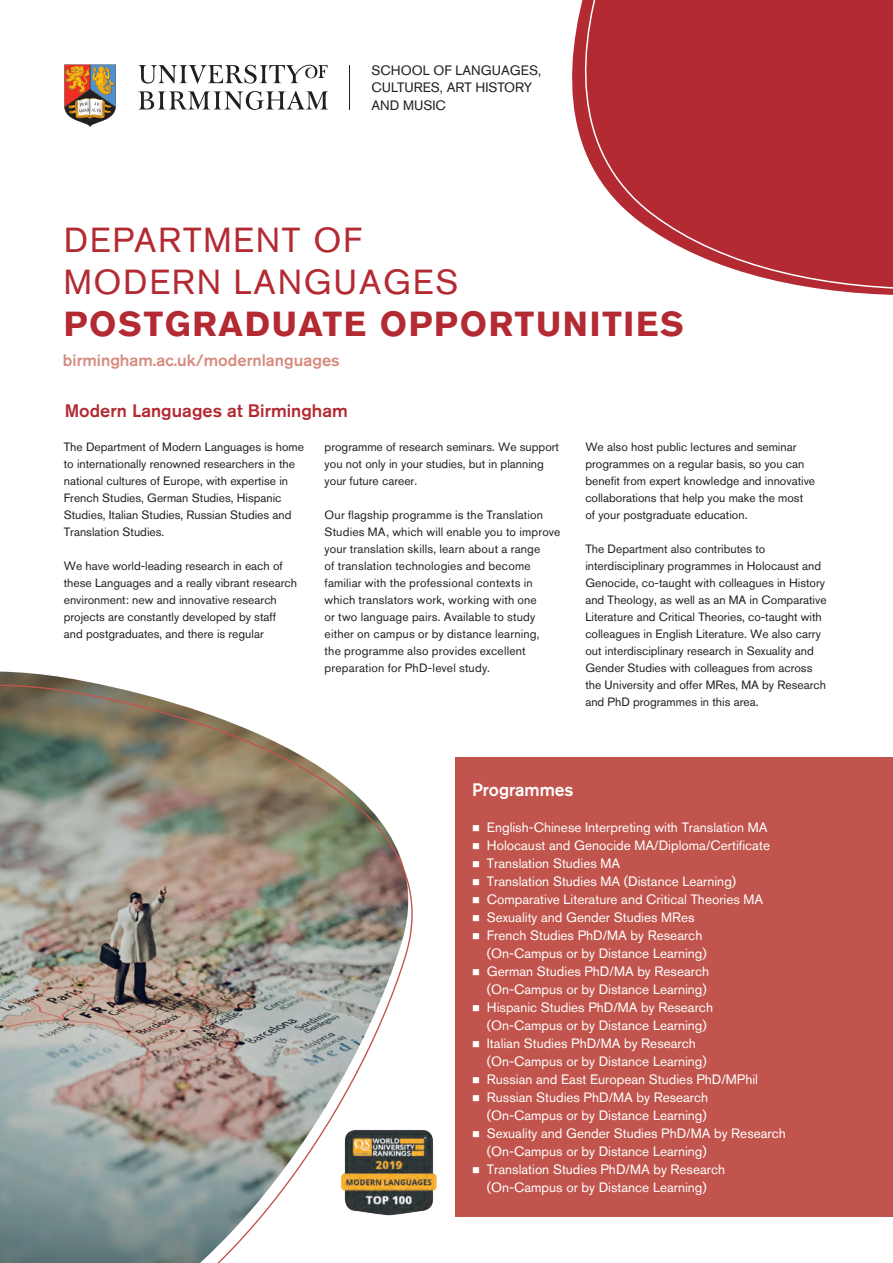
<style>
.page{position:relative;width:893px;height:1263px;background:#fff}
.page>*{position:absolute;margin:0;border:0;box-sizing:border-box;transform-origin:0 0}
.t1{font:34.5px/42px "Akzidenz Grotesk BQ";letter-spacing:.05em;color:#b32a33}
.t2{font:500 18px "Akzidenz Grotesk BQ";color:#b32a33}
.t3{font:500 18px "Akzidenz Grotesk BQ";color:#fff;scale:.96 1}
.t4{font:500 16.5px "Akzidenz Grotesk BQ";color:#d68c7f}
.t5{font:13.5px/18px "Akzidenz Grotesk BQ";color:#fff}
.t6{font:13.5px/17.1px "Akzidenz Grotesk BQ";color:#231f20}
.t7{font:12px/17px "Akzidenz Grotesk BQ";color:#231f20}
.s1{font-weight:700}
</style>
<div class="page">
<div style="left:455px;top:757px;width:438px;height:459px;background:#c1554d"></div>
<hr style="left:349px;top:65px;width:1px;height:44px;background:#231f20">
<svg style="left:138px;top:65px;width:190px;height:19px"></svg>
<svg style="left:138px;top:91px;width:190px;height:19px"></svg>
<svg style="left:64px;top:64px;width:52px;height:63px"></svg>
<svg style="left:572px;top:0;width:321px;height:295px;background:#be4b52"></svg>
<img style="left:0;top:671px;width:460px;height:592px">
<h1 class="t6" style="left:371px;top:62px;width:171px">SCHOOL OF LANGUAGES,<br>CULTURES, ART HISTORY<br>AND MUSIC</h1>
<h1 class="t1" style="left:64px;top:219px;width:621px">DEPARTMENT OF<br>MODERN LANGUAGES<br><span class="s1">POSTGRADUATE OPPORTUNITIES</span></h1>
<h1 class="t4" style="left:63px;top:350px;width:278px">birmingham.ac.uk/modernlanguages</h1>
<p class="t2" style="left:65px;top:399px;width:285px">Modern Languages at Birmingham</p>
<p class="t7" style="left:64px;top:438px;width:242px">The Department of Modern Languages is home</p>
<p class="t7" style="left:325px;top:438px;width:236px">programme of research seminars. We support</p>
<p class="t7" style="left:585px;top:438px;width:213px">We also host public lectures and seminar</p>
<p class="t7" style="left:64px;top:455px;width:233px">to internationally renowned researchers in the</p>
<p class="t7" style="left:325px;top:455px;width:221px">you not only in your studies, but in planning</p>
<p class="t7" style="left:585px;top:455px;width:221px">programmes on a regular basis, so you can</p>
<p class="t7" style="left:64px;top:472px;width:226px">national cultures of Europe, with expertise in</p>
<p class="t7" style="left:325px;top:472px;width:94px">your future career.</p>
<p class="t7" style="left:585px;top:472px;width:231px">beneft from expert knowledge and innovative</p>
<p class="t7" style="left:64px;top:489px;width:219px">French Studies, German Studies, Hispanic</p>
<p class="t7" style="left:585px;top:489px;width:219px">collaborations that help you make the most</p>
<p class="t7" style="left:64px;top:506px;width:229px">Studies, Italian Studies, Russian Studies and</p>
<p class="t7" style="left:325px;top:506px;width:220px">Our fagship programme is the Translation</p>
<p class="t7" style="left:585px;top:506px;width:164px">of your postgraduate education.</p>
<p class="t7" style="left:64px;top:523px;width:102px">Translation Studies.</p>
<p class="t7" style="left:325px;top:523px;width:237px">Studies MA, which will enable you to improve your translation skills, learn about a range</p>
<p class="t7" style="left:585px;top:540px;width:182px">The Department also contributes to</p>
<p class="t7" style="left:64px;top:557px;width:220px">We have world-leading research in each of</p>
<p class="t7" style="left:325px;top:557px;width:208px">of translation technologies and become</p>
<p class="t7" style="left:585px;top:557px;width:237px">interdisciplinary programmes in Holocaust and</p>
<p class="t7" style="left:64px;top:574px;width:235px">these Languages and a really vibrant research</p>
<p class="t7" style="left:325px;top:574px;width:210px">familiar with the professional contexts in</p>
<p class="t7" style="left:585px;top:574px;width:241px">Genocide, co-taught with colleagues in History</p>
<p class="t7" style="left:64px;top:591px;width:215px">environment: new and innovative research</p>
<p class="t7" style="left:325px;top:591px;width:214px">which translators work, working with one</p>
<p class="t7" style="left:585px;top:591px;width:243px">and Theology, as well as an MA in Comparative</p>
<p class="t7" style="left:64px;top:608px;width:214px">projects are constantly developed by staff</p>
<p class="t7" style="left:325px;top:608px;width:212px">or two language pairs. Available to study</p>
<p class="t7" style="left:585px;top:608px;width:238px">Literature and Critical Theories, co-taught with</p>
<p class="t7" style="left:64px;top:625px;width:202px">and postgraduates, and there is regular</p>
<p class="t7" style="left:325px;top:625px;width:217px">either on campus or by distance learning,</p>
<p class="t7" style="left:585px;top:625px;width:237px">colleagues in English Literature. We also carry</p>
<p class="t7" style="left:325px;top:642px;width:203px">the programme also provides excellent</p>
<p class="t7" style="left:585px;top:642px;width:230px">out interdisciplinary research in Sexuality and</p>
<p class="t7" style="left:325px;top:659px;width:167px">preparation for PhD-level study.</p>
<p class="t7" style="left:585px;top:659px;width:242px">Gender Studies with colleagues from across the University and offer MRes, MA by Research and PhD programmes in this area.</p>
<p class="t3" style="left:472px;top:778px;width:107px">Programmes</p>
<p class="t5" style="left:472px;top:818px;width:297px">■ English-Chinese Interpreting with Translation MA</p>
<p class="t5" style="left:472px;top:836px;width:300px">■ Holocaust and Genocide MA/Diploma/Certifcate</p>
<p class="t5" style="left:472px;top:854px;width:150px">■ Translation Studies MA</p>
<p class="t5" style="left:472px;top:872px;width:266px">■ Translation Studies MA (Distance Learning)</p>
<p class="t5" style="left:472px;top:890px;width:293px">■ Comparative Literature and Critical Theories MA</p>
<p class="t5" style="left:472px;top:908px;width:224px">■ Sexuality and Gender Studies MRes</p>
<p class="t5" style="left:487px;top:926px;width:221px;text-indent:-15px">■ French Studies PhD/MA by Research (On-Campus or by Distance Learning)</p>
<p class="t5" style="left:472px;top:962px;width:239px;text-align:right">■ German Studies PhD/MA by Research (On-Campus or by Distance Learning)</p>
<p class="t5" style="left:487px;top:998px;width:228px;text-indent:-15px">■ Hispanic Studies PhD/MA by Research (On-Campus or by Distance Learning)</p>
<p class="t5" style="left:487px;top:1034px;width:221px;text-indent:-15px">■ Italian Studies PhD/MA by Research (On-Campus or by Distance Learning)</p>
<p class="t5" style="left:472px;top:1070px;width:288px">■ Russian and East European Studies PhD/MPhil</p>
<p class="t5" style="left:472px;top:1088px;width:238px;text-align:right">■ Russian Studies PhD/MA by Research (On-Campus or by Distance Learning)</p>
<p class="t5" style="left:487px;top:1124px;width:300px;text-indent:-15px">■ Sexuality and Gender Studies PhD/MA by Research (On-Campus or by Distance Learning)</p>
<p class="t5" style="left:472px;top:1160px;width:255px;text-align:center">■ Translation Studies PhD/MA by Research (On-Campus or by Distance Learning)</p>
</div>
